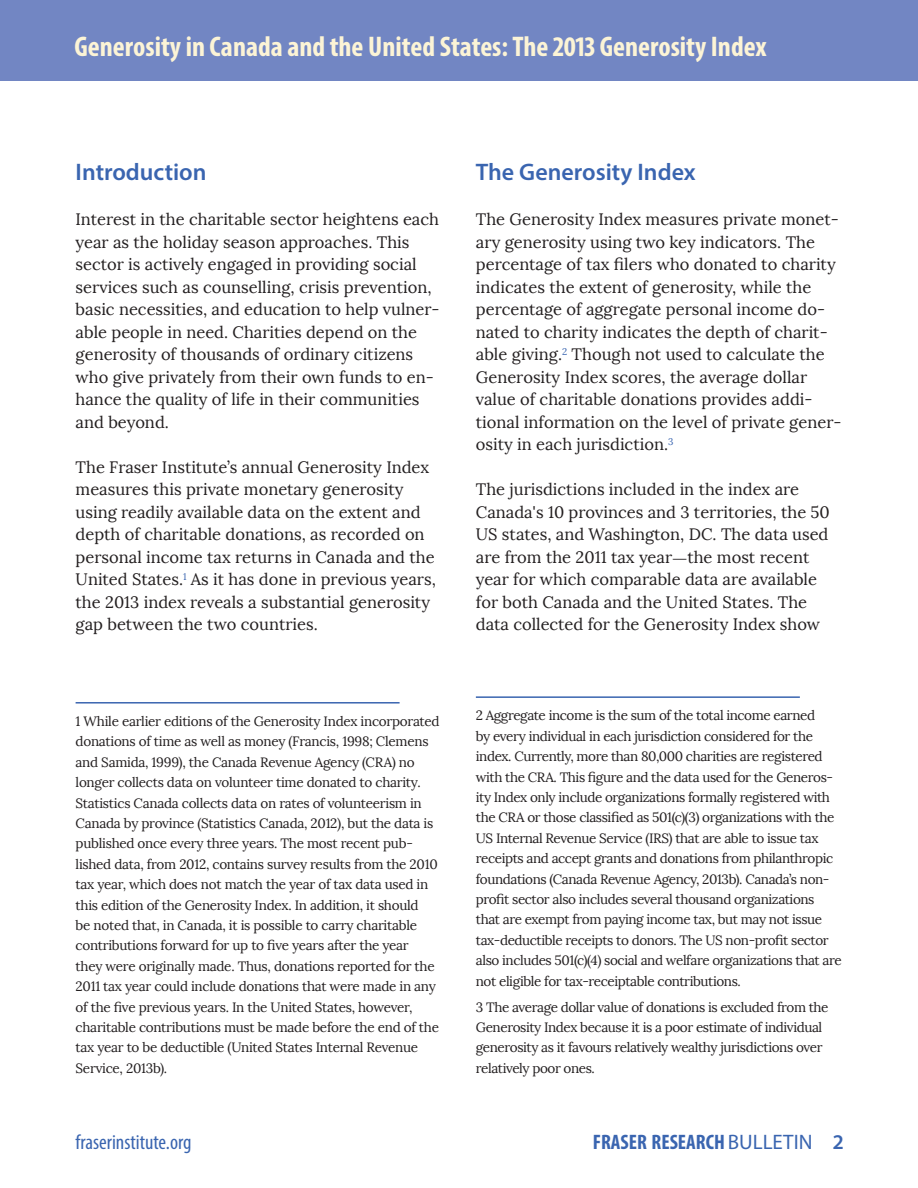
<style>
.page{position:relative;width:918px;height:1188px;background:#fff}
.page>*{position:absolute;margin:0;border:0;box-sizing:border-box;transform-origin:0 0}
.t1{font:700 condensed 28.5px "Myriad Pro";color:#fcf4d6}
.subhead1{font:600 24px "Myriad Pro";color:#3a65b0}
.t2{font:700 condensed 21px "Myriad Pro";color:#3a65b0}
.t3{font:condensed 21px "Myriad Pro";color:#3a65b0}
.para1{font:16.5px/22.5px "Lora";color:#231f20}
.footnote{font:13.5px/20.4px "Lora";letter-spacing:-.03em;color:#231f20}
.s1{font-family:"Minion Pro"}
.s2{font-weight:400;font-stretch:normal}
.s3{font-weight:600;font-stretch:normal}
</style>
<div class="page">
<div style="left:0;top:0;width:918px;height:81px;background:#7286c3"></div>
<hr style="left:76px;top:702px;width:324px;height:2px;background:#3a65b0">
<hr style="left:476px;top:696px;width:324px;height:2px;background:#3a65b0">
<h1 class="t1" style="left:75px;top:29px;width:694px">Generosity in Canada and the United States: The 2013 Generosity Index</h1>
<p class="subhead1" style="left:76px;top:157px;width:132px">Introduction</p>
<p class="para1" style="left:76px;top:208px;width:366px">Interest in the charitable sector heightens each year as the holiday season approaches. This sector is actively engaged in providing social services such as counselling, crisis prevention, basic necessities, and education to help vulner&shy;able people in need. Charities depend on the generosity of thousands of ordinary citizens who give privately from their own funds to en&shy;hance the quality of life in their communities and beyond.</p>
<p class="para1" style="left:76px;top:456px;width:362px">The Fraser Institute’s annual Generosity Index measures this private monetary generosity using readily available data on the extent and depth of charitable donations, as recorded on personal income tax returns in Canada and the United States.<sup>1</sup> As it has done in previous years, the 2013 index reveals a substantial generosity gap between the two countries.</p>
<p class="footnote" style="left:76px;top:711px;width:366px">1 While earlier editions of the Generosity Index incorporated donations of time as well as money (Francis, 1998; Clemens and Samida, 1999), the Canada Revenue Agency (CRA) no longer collects data on volunteer time donated to charity.<br>Statistics Canada collects data on rates of volunteerism in Canada by province (Statistics Canada, 2012), but the data is published once every three years. The most recent pub&shy;lished data, from 2012, contains survey results from the 2010 tax year, which does not match the year of tax data used in this edition of the Generosity Index. In addition, it should<br>be noted that, in Canada, it is possible to carry charitable contributions forward for up to five years after the year<br>they were originally made. Thus, donations reported for the 2011 tax year could include donations that were made in any of the five previous years. In the United States, however, charitable contributions must be made before the end of the tax year to be deductible (United States Internal Revenue Service, 2013b).</p>
<p class="subhead1" style="left:476px;top:157px;width:221px">The Generosity Index</p>
<p class="para1" style="left:476px;top:208px;width:367px">The Generosity Index measures private monet&shy;ary generosity using two key indicators. The percentage of tax filers who donated to charity indicates the extent of generosity, while the percentage of aggregate personal income do&shy;nated to charity indicates the depth of charit&shy;able giving.<sup>2</sup> Though not used to calculate the Generosity Index scores, the average dollar value of charitable donations provides addi&shy;tional information on the level of private gener&shy;osity in each jurisdiction.<sup>3</sup></p>
<p class="para1" style="left:476px;top:478px;width:355px">The jurisdictions included in the index are Canada's 10 provinces and 3 territories, the 50<br>US states, and Washington, DC. The data used are from the 2011 tax year<span class="s1">—</span>the most recent year for which comparable data are available for both Canada and the United States. The data collected for the Generosity Index show</p>
<p class="footnote" style="left:476px;top:706px;width:367px">2 Aggregate income is the sum of the total income earned<br>by every individual in each jurisdiction considered for the index. Currently, more than 80,000 charities are registered with the CRA. This figure and the data used for the Generos&shy;ity Index only include organizations formally registered with the CRA or those classified as 501(c)(3) organizations with the US Internal Revenue Service (IRS) that are able to issue tax receipts and accept grants and donations from philanthropic foundations (Canada Revenue Agency, 2013b). Canada’s non&shy;profit sector also includes several thousand organizations that are exempt from paying income tax, but may not issue tax-deductible receipts to donors. The US non-profit sector also includes 501(c)(4) social and welfare organizations that are not eligible for tax-receiptable contributions.</p>
<p class="footnote" style="left:476px;top:997px;width:354px">3 The average dollar value of donations is excluded from the Generosity Index because it is a poor estimate of individual generosity as it favours relatively wealthy jurisdictions over relatively poor ones.</p>
<h3 class="t3" style="left:76px;top:1129px;width:117px">fraserinstitute.org</h3>
<p class="t2" style="left:593px;top:1129px;width:252px">FRASER RESEARCH <span class="s2">BULLETIN</span> <span class="s3">2</span></p>
</div>
